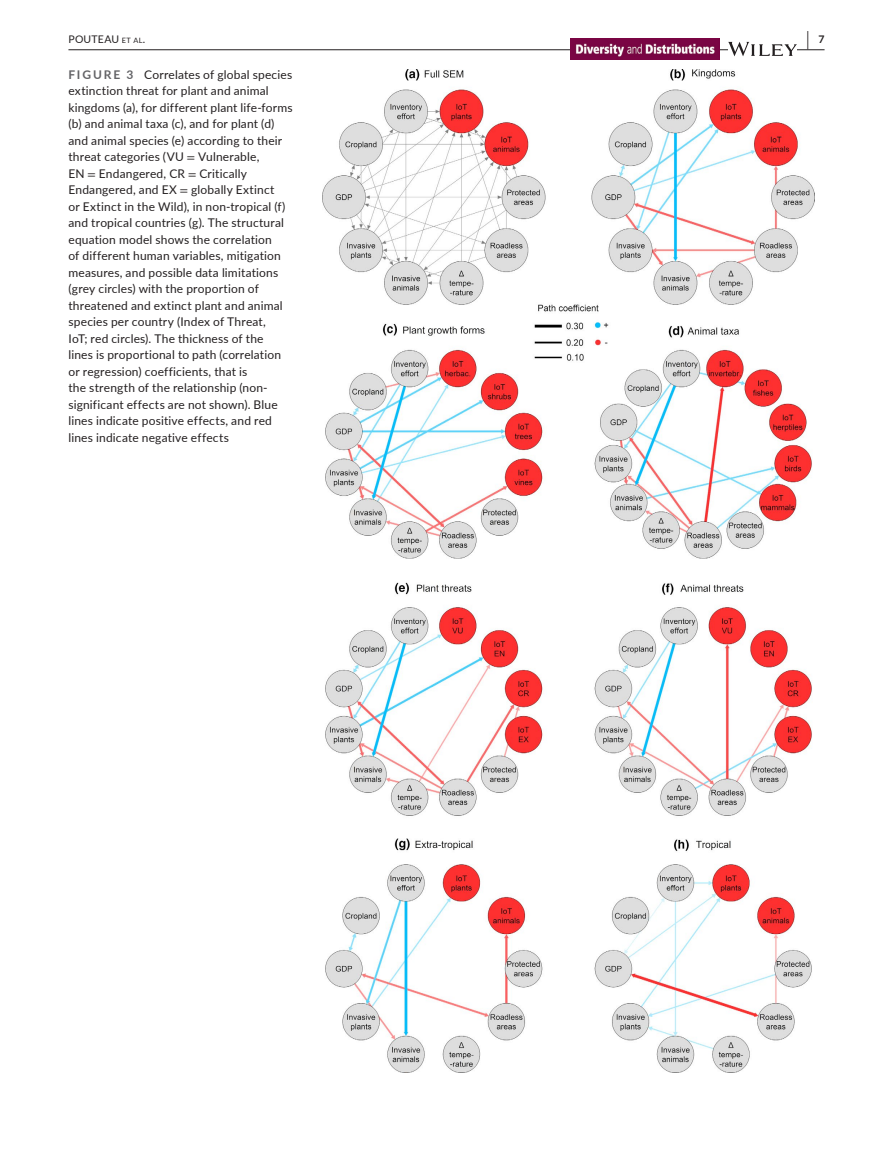
<style>
.page{position:relative;width:893px;height:1174px;background:#fff}
.page>*{position:absolute;margin:0;border:0;box-sizing:border-box;transform-origin:0 0}
.t1{font:700 19.5px "Lato";color:#231f20;scale:.43 1}
.t2{font:12px/16.5px "Lato";letter-spacing:.015em;color:#231f20}
.t3{font:10.5px "Lato";letter-spacing:.02em;color:#231f20}
.s1{font-size:7.35px}
.s2{font-weight:700;color:#636366}
.s3{font-family:"STIX"}
</style>
<div class="page">
<hr style="left:68px;top:49px;width:756px;height:1px;background:#231f20">
<img style="left:571px;top:39px;width:149px;height:20px">
<svg style="left:728px;top:42px;width:69px;height:14px"></svg>
<img style="left:323px;top:69px;width:492px;height:1003px">
<p class="t3" style="left:68px;top:31px;width:78px">POUTEAU <span class="s1">et al</span>.</p>
<h1 class="t1" style="left:807px;top:25px;width:43px">| <sup>7</sup></h1>
<p class="t2" style="left:68px;top:66px;width:226px"><span class="s2">FIGURE 3</span> Correlates of global species extinction threat for plant and animal kingdoms (a), for different plant life-forms (b) and animal taxa (c), and for plant (d) and animal species (e) according to their threat categories (VU <span class="s3">=</span> Vulnerable,<br>EN <span class="s3">=</span> Endangered, CR <span class="s3">=</span> Critically Endangered, and EX <span class="s3">=</span> globally Extinct<br>or Extinct in the Wild), in non-tropical (f) and tropical countries (g). The structural equation model shows the correlation<br>of different human variables, mitigation measures, and possible data limitations (grey circles) with the proportion of threatened and extinct plant and animal species per country (Index of Threat,<br>IoT; red circles). The thickness of the<br>lines is proportional to path (correlation or regression) coefficients, that is<br>the strength of the relationship (non&shy;significant effects are not shown). Blue lines indicate positive effects, and red lines indicate negative effects</p>
</div>
